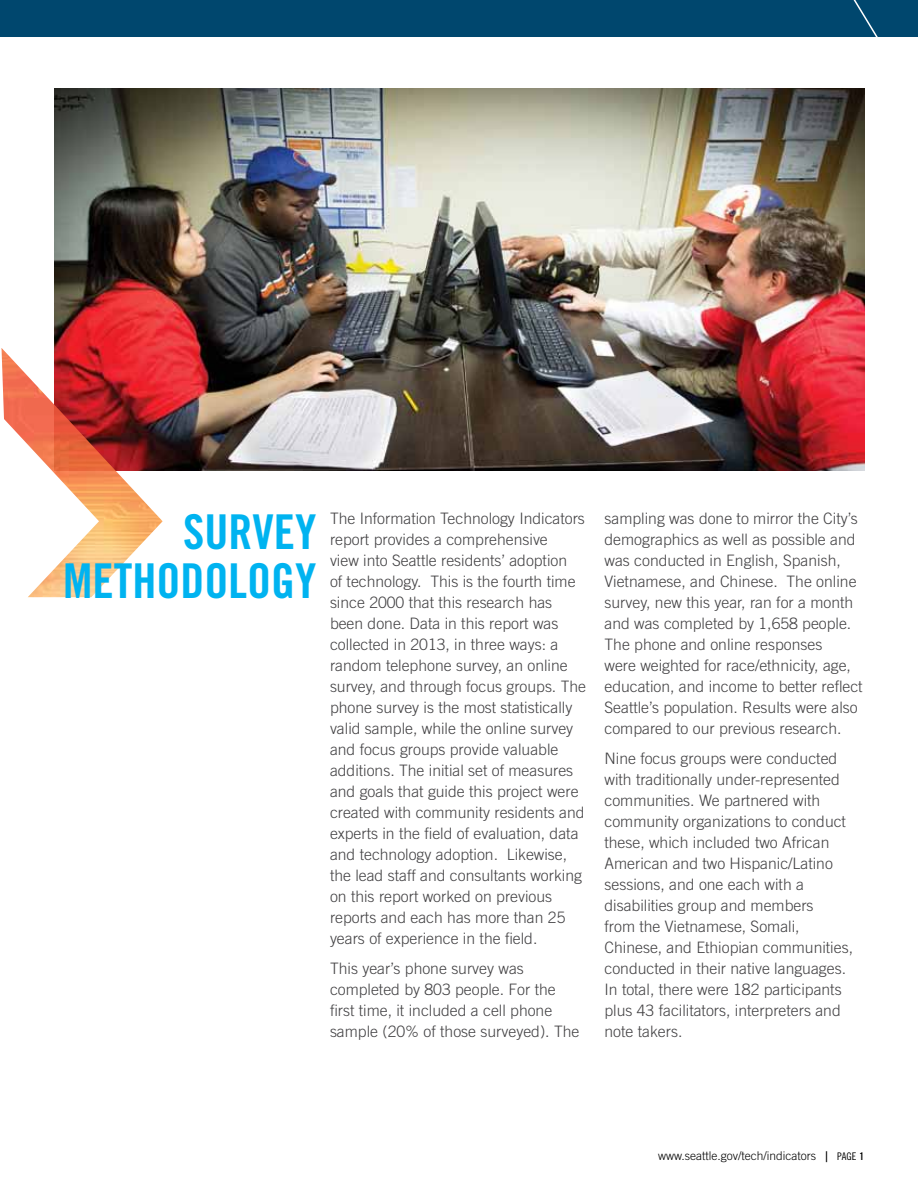
<style>
.page{position:relative;width:918px;height:1188px;background:#fff}
.page>*{position:absolute;margin:0;border:0;box-sizing:border-box;transform-origin:0 0}
.t1{font:48px "Trade Gothic Bold Cond Twenty";color:#00b3f0}
.t2{font:300 15.75px/21px "Trade Gothic";color:#414042}
.t3{font:300 12px "Trade Gothic";color:#000}
.s1{font-family:"Trade Gothic Bold Cond Twenty";font-weight:400;font-size:14.7px}
.s2{font-family:"Trade Gothic Cond Eighteen";font-weight:400;font-size:10.5px}
.s3{font-family:"Trade Gothic Bold Cond Twenty";font-weight:400;font-size:10.5px}
</style>
<div class="page">
<div style="left:0;top:0;width:918px;height:37px;background:#00476e"></div>
<img style="left:54px;top:88px;width:810px;height:383px">
<img style="left:2px;top:348px;width:161px;height:249px">
<h1 class="t1" style="left:183px;top:503px;width:112px">SURVEY</h1>
<h1 class="t1" style="left:63px;top:552px;width:24px">METHODOLOGY</h1>
<p class="t2" style="left:330px;top:508px;width:258px">The Information Technology Indicators report provides a comprehensive<br>view into Seattle residents’ adoption<br>of technology. This is the fourth time since 2000 that this research has been done. Data in this report was collected in 2013, in three ways: a random telephone survey, an online survey, and through focus groups. The phone survey is the most statistically valid sample, while the online survey and focus groups provide valuable additions. The initial set of measures and goals that guide this project were created with community residents and experts in the field of evaluation, data and technology adoption. Likewise, the lead staff and consultants working on this report worked on previous reports and each has more than 25 years of experience in the field.</p>
<p class="t2" style="left:330px;top:958px;width:251px">This year’s phone survey was completed by 803 people. For the first time, it included a cell phone sample (20% of those surveyed). The</p>
<p class="t2" style="left:605px;top:507px;width:260px">sampling was done to mirror the City’s demographics as well as possible and was conducted in English, Spanish, Vietnamese, and Chinese. The online survey, new this year, ran for a month and was completed by 1,658 people.<br>The phone and online responses<br>were weighted for race/ethnicity, age, education, and income to better reflect Seattle’s population. Results were also compared to our previous research.</p>
<p class="t2" style="left:605px;top:747px;width:250px">N ine focus groups were conducted with traditionally under-represented communities. We partnered with community organizations to conduct these, which included two African American and two H ispanic/Latino sessions, and one each with a disabilities group and members<br>from the Vietnamese, Somali, Chinese, and Ethiopian communities, conducted in their native languages.<br>In total, there were 182 participants plus 43 facilitators, interpreters and note takers.</p>
<p class="t3" style="left:658px;top:1149px;width:207px">www.seattle.gov/tech/indicators <span class="s1">|</span> <span class="s2">PAGE</span> <span class="s3">1</span></p>
</div>
